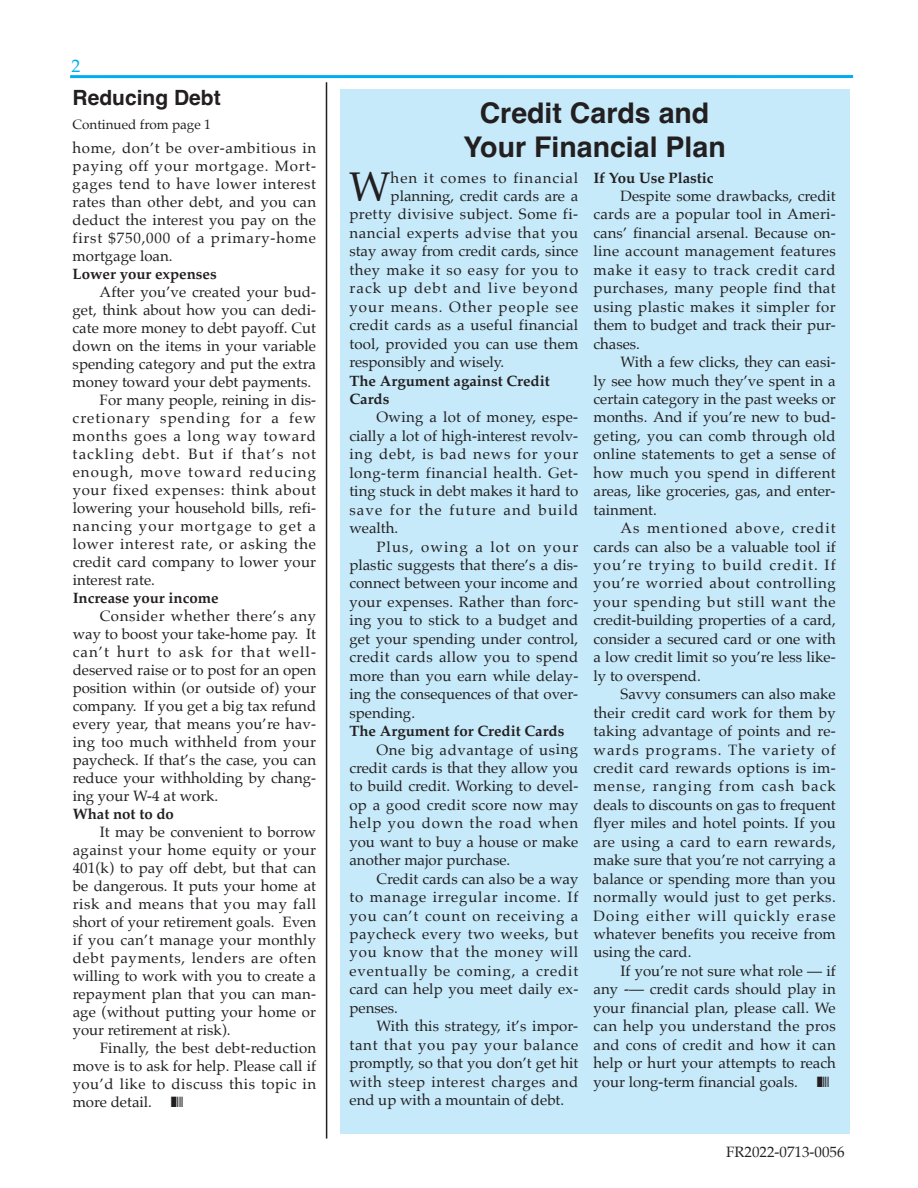
<style>
.page{position:relative;width:918px;height:1188px;background:#fff}
.page>*{position:absolute;margin:0;border:0;box-sizing:border-box;transform-origin:0 0}
.t1{font:41.55px "Palatino";color:#231f20}
.t2{font:700 28.5px "Helvetica";color:#231f20}
.t3{font:700 21px "Helvetica";color:#231f20}
.t4{font:18px "Palatino";color:#00aeef}
.t5{font:15px/18.5px "Palatino";color:#231f20;text-align:justify}
.t6{font:700 15px/18.5px "Palatino";color:#231f20}
.t7{font:15px "Palatino";letter-spacing:.075em;color:#231f20}
.t8{font:15px "Palatino";letter-spacing:.04em;color:#231f20}
.t9{font:15px "Palatino";letter-spacing:.05em;color:#231f20}
.t10{font:15px "Palatino";letter-spacing:.07em;color:#231f20}
.t11{font:15px "Palatino";letter-spacing:.065em;color:#231f20}
.t12{font:15px "Palatino";letter-spacing:.03em;color:#231f20}
.t13{font:15px "Palatino";letter-spacing:.02em;color:#231f20}
.t14{font:13.5px "Palatino";color:#231f20}
</style>
<div class="page">
<div style="left:340px;top:89px;width:510px;height:1045px;background:#c6eafa"></div>
<hr style="left:70px;top:75px;width:783px;height:3px;background:#00aeef">
<hr style="left:326px;top:82px;width:1px;height:1057px;background:#231f20">
<p class="t4" style="left:72px;top:58px;width:11px">2</p>
<h3 class="t3" style="left:73px;top:90px;width:150px">Reducing Debt</h3>
<p class="t14" style="left:73px;top:118px;width:140px">Continued from page 1</p>
<h2 class="t2" style="left:480px;top:102px;width:231px">Credit Cards and</h2>
<p class="t8" style="left:73px;top:141px;width:245px">home, don’t be over-ambitious in</p>
<h2 class="t2" style="left:463px;top:136px;width:264px">Your Financial Plan</h2>
<p class="t5" style="left:73px;top:158px;width:245px;line-height:18px">paying off your mortgage. Mort&shy;gages tend to have lower interest rates than other debt, and you can deduct the interest you pay on the first $750,000 of a primary-home mortgage loan.</p>
<p class="t6" style="left:73px;top:266px;width:146px">Lower your expenses</p>
<p class="t5" style="left:100px;top:284px;width:218px">After you’ve created your bud-</p>
<p class="t5" style="left:73px;top:302px;width:245px">get, think about how you can dedi-</p>
<p class="t5" style="left:73px;top:320px;width:245px">cate more money to debt payoff. Cut</p>
<p class="t5" style="left:73px;top:338px;width:245px">down on the items in your variable</p>
<p class="t5" style="left:73px;top:356px;width:245px">spending category and put the extra</p>
<p class="t5" style="left:73px;top:374px;width:240px">money toward your debt payments.</p>
<p class="t5" style="left:100px;top:392px;width:218px">For many people, reining in dis-</p>
<p class="t7" style="left:73px;top:411px;width:245px">cretionary spending for a few</p>
<p class="t11" style="left:73px;top:429px;width:245px">months goes a long way toward</p>
<p class="t7" style="left:73px;top:447px;width:245px">tackling debt. But if that’s not</p>
<p class="t7" style="left:73px;top:465px;width:245px">enough, move toward reducing</p>
<p class="t9" style="left:73px;top:483px;width:245px">your fixed expenses: think about</p>
<p class="t5" style="left:73px;top:500px;width:245px">lowering your household bills, refi-</p>
<p class="t10" style="left:73px;top:519px;width:245px">nancing your mortgage to get a</p>
<p class="t9" style="left:73px;top:537px;width:245px">lower interest rate, or asking the</p>
<p class="t5" style="left:73px;top:554px;width:245px">credit card company to lower your</p>
<p class="t5" style="left:73px;top:572px;width:84px">interest rate.</p>
<p class="t6" style="left:73px;top:590px;width:147px">Increase your income</p>
<p class="t5" style="left:73px;top:608px;width:245px;line-height:18px;text-indent:27px">Consider whether there’s any way to boost your take-home pay. It can’t hurt to ask for that well&shy;deserved raise or to post for an open position within (or outside of) your company. If you get a big tax refund every year, that means you’re hav&shy;ing too much withheld from your paycheck. If that’s the case, you can reduce your withholding by chang&shy;ing your W-4 at work.</p>
<p class="t6" style="left:73px;top:806px;width:103px">What not to do</p>
<p class="t5" style="left:73px;top:824px;width:245px;line-height:18px;text-indent:27px">It may be convenient to borrow against your home equity or your 401(k) to pay off debt, but that can be dangerous. It puts your home at risk and means that you may fall short of your retirement goals. Even if you can’t manage your monthly debt payments, lenders are often willing to work with you to create a repayment plan that you can man&shy;age (without putting your home or your retirement at risk).</p>
<p class="t5" style="left:73px;top:1040px;width:245px;line-height:18px;text-indent:27px">Finally, the best debt-reduction move is to ask for help. Please call if you’d like to discuss this topic in more detail.</p>
<h1 class="t1" style="left:349px;top:169px;width:43px">W</h1>
<p class="t11" style="left:391px;top:171px;width:189px">hen it comes to financial</p>
<p class="t6" style="left:593px;top:170px;width:122px">If You Use Plastic</p>
<p class="t5" style="left:593px;top:188px;width:244px;text-indent:27px">Despite some drawbacks, credit cards are a popular tool in Ameri&shy;cans’ financial arsenal. Because on&shy;line account management features make it easy to track credit card purchases, many people find that using plastic makes it simpler for them to budget and track their pur&shy;chases.</p>
<p class="t5" style="left:594px;top:354px;width:244px;text-indent:27px">With a few clicks, they can easi&shy;ly see how much they’ve spent in a certain category in the past weeks or months. And if you’re new to bud&shy;geting, you can comb through old online statements to get a sense of how much you spend in different areas, like groceries, gas, and enter&shy;tainment.</p>
<p class="t5" style="left:594px;top:520px;width:244px;text-indent:27px">As mentioned above, credit cards can also be a valuable tool if you’re trying to build credit. If you’re worried about controlling your spending but still want the credit-building properties of a card, consider a secured card or one with a low credit limit so you’re less like&shy;ly to overspend.</p>
<p class="t5" style="left:594px;top:686px;width:244px;text-indent:27px">Savvy consumers can also make their credit card work for them by taking advantage of points and re&shy;wards programs. The variety of credit card rewards options is im&shy;mense, ranging from cash back deals to discounts on gas to frequent flyer miles and hotel points. If you are using a card to earn rewards, make sure that you’re not carrying a balance or spending more than you normally would just to get perks.<br>Doing either will quickly erase whatever benefits you receive from using the card.</p>
<p class="t5" style="left:594px;top:963px;width:244px;text-indent:27px">If you’re not sure what role — if any -— credit cards should play in your financial plan, please call. We can help you understand the pros and cons of credit and how it can help or hurt your attempts to reach your long-term financial goals.</p>
<p class="t5" style="left:391px;top:188px;width:189px">planning, credit cards are a</p>
<p class="t12" style="left:349px;top:208px;width:230px">pretty divisive subject. Some fi-</p>
<p class="t8" style="left:349px;top:226px;width:230px">nancial experts advise that you</p>
<p class="t5" style="left:349px;top:243px;width:230px">stay away from credit cards, since</p>
<p class="t8" style="left:349px;top:263px;width:230px">they make it so easy for you to</p>
<p class="t7" style="left:349px;top:282px;width:230px">rack up debt and live beyond</p>
<p class="t10" style="left:349px;top:300px;width:230px">your means. Other people see</p>
<p class="t13" style="left:349px;top:318px;width:230px">credit cards as a useful financial</p>
<p class="t5" style="left:349px;top:336px;width:230px">tool, provided you can use them</p>
<p class="t5" style="left:349px;top:354px;width:156px">responsibly and wisely.</p>
<p class="t6" style="left:349px;top:373px;width:202px">The Argument against Credit<br>Cards</p>
<p class="t5" style="left:349px;top:409px;width:230px;text-indent:27px">Owing a lot of money, espe&shy;cially a lot of high-interest revolv&shy;ing debt, is bad news for your long-term financial health. Get&shy;ting stuck in debt makes it hard to save for the future and build wealth.</p>
<p class="t5" style="left:349px;top:539px;width:230px;text-indent:27px">Plus, owing a lot on your plastic suggests that there’s a dis&shy;connect between your income and your expenses. Rather than forc&shy;ing you to stick to a budget and get your spending under control, credit cards allow you to spend more than you earn while delay&shy;ing the consequences of that over&shy;spending.</p>
<p class="t6" style="left:349px;top:723px;width:216px">The Argument for Credit Cards</p>
<p class="t5" style="left:349px;top:742px;width:230px;text-indent:27px">One big advantage of using credit cards is that they allow you to build credit. Working to devel&shy;op a good credit score now may help you down the road when you want to buy a house or make another major purchase.</p>
<p class="t5" style="left:349px;top:871px;width:230px;text-indent:27px">Credit cards can also be a way to manage irregular income. If you can’t count on receiving a paycheck every two weeks, but you know that the money will eventually be coming, a credit card can help you meet daily ex&shy;penses.</p>
<p class="t5" style="left:349px;top:1018px;width:230px;text-indent:27px">With this strategy, it’s impor&shy;tant that you pay your balance promptly, so that you don’t get hit with steep interest charges and end up with a mountain of debt.</p>
<p class="t5" style="left:726px;top:1144px;width:120px">FR2022-0713-0056</p>
</div>
